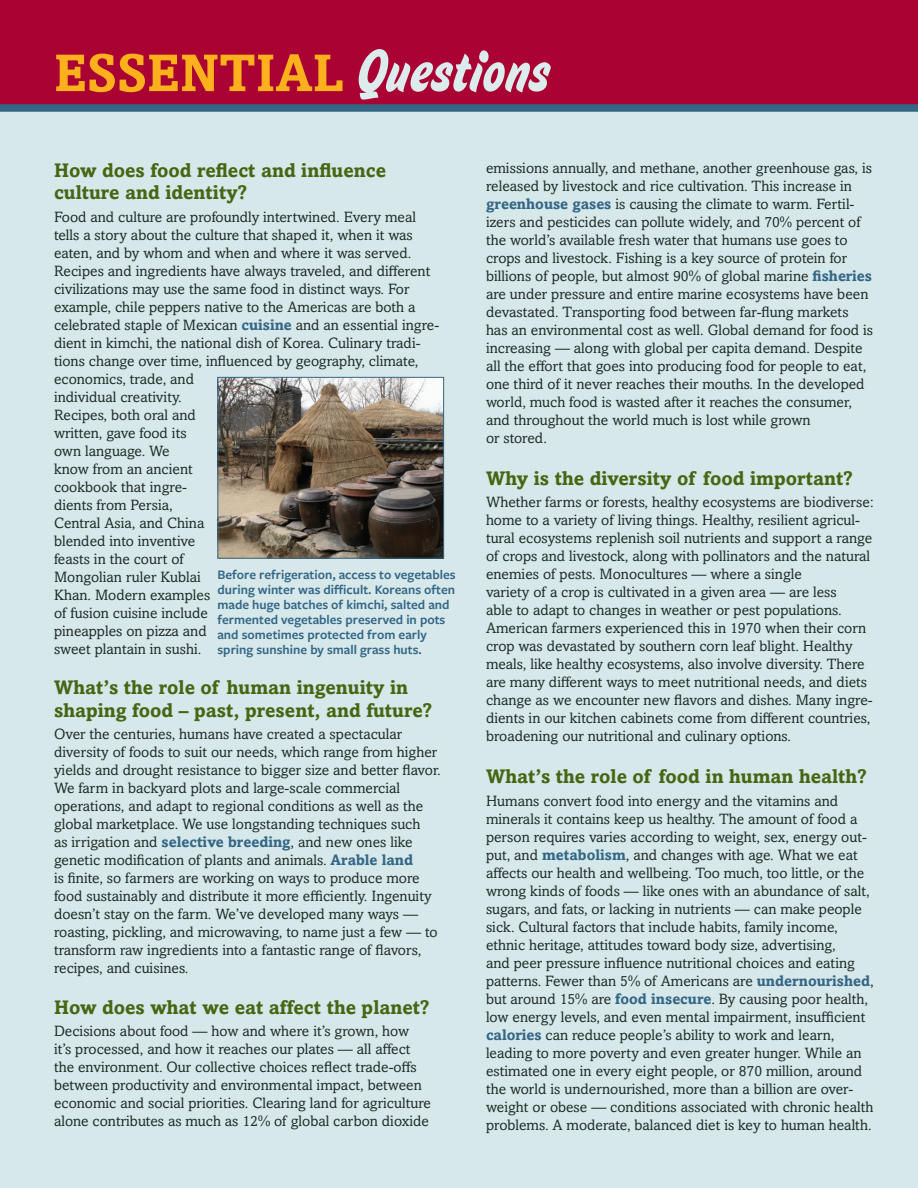
<style>
.page{position:relative;width:918px;height:1188px;background:#fff}
.page>*{position:absolute;margin:0;border:0;box-sizing:border-box;transform-origin:0 0}
.t1{font:700 52.5px "Amasis";color:#fbb01c}
.t2{font:700 19.5px/22.5px "Amasis";color:#476613}
.t3{font:15px/18px "Amasis MT Pro";color:#212b28}
.t4{font:600 13.5px/15px "Freight Sans Pro";color:#346686}
.s1{font-family:"House Movements Sign";font-weight:400;font-size:57px;color:#dcebec}
.s2{font-family:"Amasis";font-weight:700;color:#346686}
</style>
<div class="page">
<div style="left:0;top:111px;width:917px;height:1077px;background:#d6e8ea"></div>
<hr style="left:915px;top:111px;width:3px;height:1077px;background:#d6e8ea">
<div style="left:0;top:0;width:918px;height:106px;background:#a90233"></div>
<div style="left:0;top:104px;width:918px;height:8px;background:#346686"></div>
<img style="left:220px;top:379px;width:222px;height:178px">
<div style="left:218px;top:377px;width:226px;height:182px;border:1px solid #346686"></div>
<h1 class="t1" style="left:54px;top:41px;width:497px">ESSENTIAL <span class="s1">Questions</span></h1>
<h2 class="t2" style="left:54px;top:159px;width:334px">How does food reflect and influence culture and identity?</h2>
<p class="t3" style="left:54px;top:208px;width:387px">Food and culture are profoundly intertwined. Every meal tells a story about the culture that shaped it, when it was eaten, and by whom and when and where it was served.<br>Recipes and ingredients have always traveled, and different civilizations may use the same food in distinct ways. For example, chile peppers native to the Americas are both a celebrated staple of Mexican <span class="s2">cuisine</span> and an essential ingre&shy;dient in kimchi, the national dish of Korea. Culinary tradi&shy;tions change over time, influenced by geography, climate, economics, trade, and<br>individual creativity.<br>Recipes, both oral and<br>written, gave food its<br>own language. We<br>know from an ancient<br>cookbook that ingre-<br>dients from Persia,<br>Central Asia, and China<br>blended into inventive<br>feasts in the court of<br>Mongolian ruler Kublai<br>Khan. Modern examples<br>of fusion cuisine include<br>pineapples on pizza and<br>sweet plantain in sushi.</p>
<h2 class="t2" style="left:54px;top:676px;width:380px">What’s the role of human ingenuity in shaping food – past, present, and future?</h2>
<p class="t3" style="left:54px;top:726px;width:388px">Over the centuries, humans have created a spectacular diversity of foods to suit our needs, which range from higher yields and drought resistance to bigger size and better flavor.<br>We farm in backyard plots and large-scale commercial operations, and adapt to regional conditions as well as the global marketplace. We use longstanding techniques such<br>as irrigation and <span class="s2">selective breeding</span>, and new ones like genetic modification of plants and animals. <span class="s2">Arable land<br></span>is finite, so farmers are working on ways to produce more food sustainably and distribute it more efficiently. Ingenuity doesn’t stay on the farm. We’ve developed many ways — roasting, pickling, and microwaving, to name just a few — to transform raw ingredients into a fantastic range of flavors, recipes, and cuisines.</p>
<h2 class="t2" style="left:54px;top:996px;width:377px">How does what we eat affect the planet?</h2>
<p class="t3" style="left:54px;top:1023px;width:379px">Decisions about food — how and where it’s grown, how<br>it’s processed, and how it reaches our plates — all affect the environment. Our collective choices reflect trade-offs between productivity and environmental impact, between economic and social priorities. Clearing land for agriculture alone contributes as much as 12% of global carbon dioxide</p>
<p class="t4" style="left:218px;top:567px;width:240px">Before refrigeration, access to vegetables during winter was difficult. Koreans often made huge batches of kimchi, salted and fermented vegetables preserved in pots and sometimes protected from early spring sunshine by small grass huts.</p>
<p class="t3" style="left:486px;top:159px;width:389px">emissions annually, and methane, another greenhouse gas, is released by livestock and rice cultivation. This increase in <span class="s2">greenhouse gases</span> is causing the climate to warm. Fertil&shy;izers and pesticides can pollute widely, and 70% percent of the world’s available fresh water that humans use goes to crops and livestock. Fishing is a key source of protein for billions of people, but almost 90% of global marine <span class="s2">fisheries </span>are under pressure and entire marine ecosystems have been devastated. Transporting food between far-flung markets has an environmental cost as well. Global demand for food is increasing — along with global per capita demand. Despite all the effort that goes into producing food for people to eat, one third of it never reaches their mouths. In the developed world, much food is wasted after it reaches the consumer, and throughout the world much is lost while grown<br>or stored.</p>
<h2 class="t2" style="left:486px;top:467px;width:368px">Why is the diversity of food important?</h2>
<p class="t3" style="left:486px;top:493px;width:389px">Whether farms or forests, healthy ecosystems are biodiverse: home to a variety of living things. Healthy, resilient agricul&shy;tural ecosystems replenish soil nutrients and support a range of crops and livestock, along with pollinators and the natural enemies of pests. Monocultures — where a single<br>variety of a crop is cultivated in a given area — are less<br>able to adapt to changes in weather or pest populations.<br>American farmers experienced this in 1970 when their corn crop was devastated by southern corn leaf blight. Healthy meals, like healthy ecosystems, also involve diversity. There are many different ways to meet nutritional needs, and diets change as we encounter new flavors and dishes. Many ingre&shy;dients in our kitchen cabinets come from different countries, broadening our nutritional and culinary options.</p>
<h2 class="t2" style="left:486px;top:765px;width:382px">What’s the role of food in human health?</h2>
<p class="t3" style="left:486px;top:792px;width:389px">Humans convert food into energy and the vitamins and minerals it contains keep us healthy. The amount of food a person requires varies according to weight, sex, energy out&shy;put, and <span class="s2">metabolism</span>, and changes with age. What we eat affects our health and wellbeing. Too much, too little, or the wrong kinds of foods — like ones with an abundance of salt, sugars, and fats, or lacking in nutrients — can make people sick. Cultural factors that include habits, family income, ethnic heritage, attitudes toward body size, advertising,<br>and peer pressure influence nutritional choices and eating patterns. Fewer than 5% of Americans are <span class="s2">undernourished</span>, but around 15% are <span class="s2">food insecure</span>. By causing poor health, low energy levels, and even mental impairment, insufficient <span class="s2">calories</span> can reduce people’s ability to work and learn, leading to more poverty and even greater hunger. While an estimated one in every eight people, or 870 million, around the world is undernourished, more than a billion are over&shy;weight or obese — conditions associated with chronic health problems. A moderate, balanced diet is key to human health.</p>
</div>
